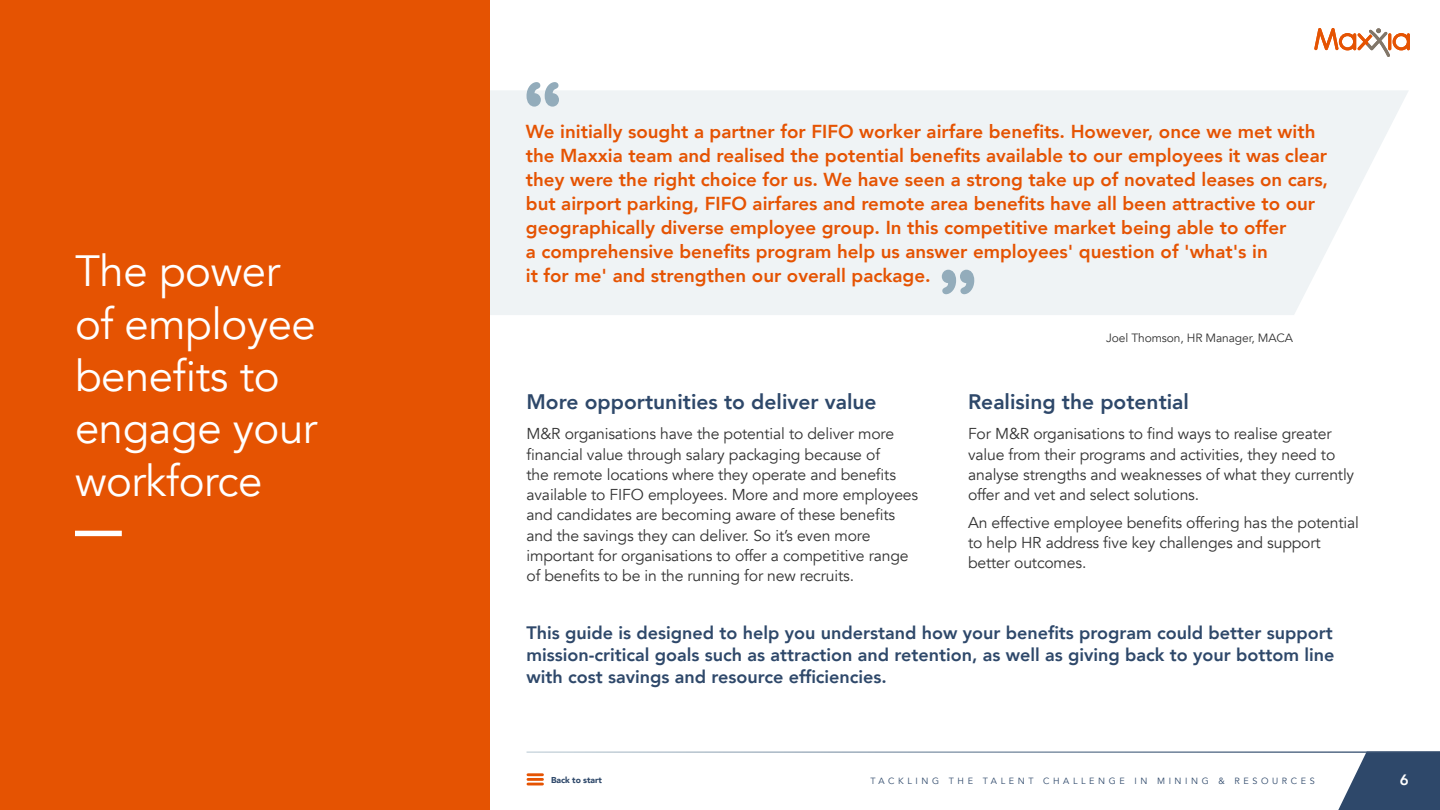
<style>
.page{position:relative;width:1440px;height:810px;background:#fff}
.page>*{position:absolute;margin:0;border:0;box-sizing:border-box;transform-origin:0 0}
.t1{font:43.65px/52.4px "Avenir";letter-spacing:-.01em;color:#fff}
.t2{font:800 21px "Avenir";color:#2e486a}
.t3{font:800 18.75px/24px "Avenir";color:#e55302}
.t4{font:800 18px/21.6px "Avenir";color:#2e486a;text-align:justify}
.t5{font:15.75px/20.2px "Avenir";letter-spacing:-.01em;color:#333}
.t6{font:800 15px "Avenir";color:#fff}
.t7{font:12px "Avenir";letter-spacing:-.01em;color:#333}
.t8{font:9px "Avenir";letter-spacing:.4em;color:#2e486a}
.t9{font:900 8.55px "Avenir";letter-spacing:-.01em;color:#2e486a}
</style>
<div class="page">
<svg style="left:1338px;top:753px;width:102px;height:57px;background:#4a617e"></svg>
<div style="left:489px;top:90px;width:919px;height:225px;background:#eff3f5"></div>
<hr style="left:528px;top:773px;width:15px;height:3px;background:#e55302">
<hr style="left:528px;top:778px;width:15px;height:3px;background:#e55302">
<svg style="left:528px;top:783px;width:15px;height:2px"></svg>
<svg style="left:1314px;top:28px;width:96px;height:29px"></svg>
<div style="left:0;top:0;width:489px;height:810px;background:#e55302"></div>
<div style="left:75px;top:531px;width:47px;height:5px;background:#fff"></div>
<svg style="left:942px;top:270px;width:32px;height:24px"></svg>
<svg style="left:527px;top:82px;width:32px;height:25px"></svg>
<h1 class="t1" style="left:75px;top:246px;width:244px">The power of employee benefits to engage your workforce</h1>
<p class="t3" style="left:526px;top:119px;width:804px">We initially sought a partner for FIFO worker airfare benefits. However, once we met with the Maxxia team and realised the potential benefits available to our employees it was clear they were the right choice for us. We have seen a strong take up of novated leases on cars, but airport parking, FIFO airfares and remote area benefits have all been attractive to our geographically diverse employee group. In this competitive market being able to offer<br>a comprehensive benefits program help us answer employees' question of 'what's in<br>it for me' and strengthen our overall package.</p>
<h2 class="t2" style="left:527px;top:386px;width:352px">More opportunities to deliver value</h2>
<p class="t5" style="left:527px;top:424px;width:393px">M&amp;R organisations have the potential to deliver more financial value through salary packaging because of<br>the remote locations where they operate and benefits available to FIFO employees. More and more employees and candidates are becoming aware of these benefits and the savings they can deliver. So it’s even more important for organisations to offer a competitive range of benefits to be in the running for new recruits.</p>
<p class="t7" style="left:1106px;top:331px;width:188px">Joel Thomson, HR Manager, MACA</p>
<h2 class="t2" style="left:968px;top:386px;width:222px">Realising the potential</h2>
<p class="t5" style="left:968px;top:424px;width:388px">For M&amp;R organisations to find ways to realise greater value from their programs and activities, they need to analyse strengths and weaknesses of what they currently offer and vet and select solutions.</p>
<p class="t5" style="left:968px;top:513px;width:392px">An effective employee benefits offering has the potential to help HR address five key challenges and support better outcomes.</p>
<p class="t4" style="left:527px;top:622px;width:810px">This guide is designed to help you understand how your benefits program could better support mission-critical goals such as attraction and retention, as well as giving back to your bottom line with cost savings and resource efficiencies.</p>
<p class="t9" style="left:551px;top:772px;width:52px">Back to start</p>
<p class="t8" style="left:870px;top:775px;width:446px">TACKLING THE TALENT CHALLENGE IN MINING &amp; RESOURCES</p>
<p class="t6" style="left:1400px;top:768px;width:10px">6</p>
</div>
